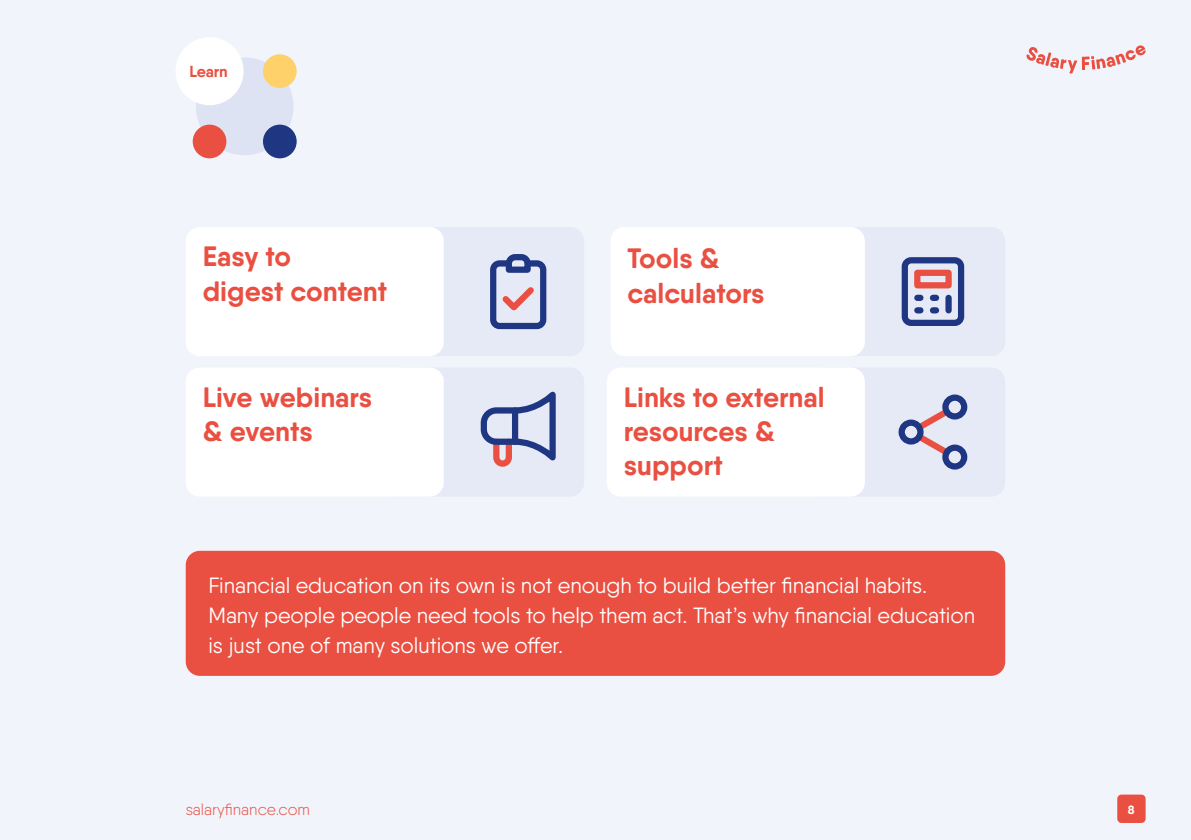
<style>
.page{position:relative;width:1191px;height:840px;background:#fff}
.page>*{position:absolute;margin:0;border:0;box-sizing:border-box;transform-origin:0 0}
.t1{font:700 28px/34px "Qanelas Soft";color:#ea5042}
.t2{font:22px/30px "Qanelas Soft";color:#fff}
.t3{font:300 16px "Qanelas Soft";color:#ea5042}
.t4{font:700 16px "Qanelas Soft";letter-spacing:-.01em;color:#ea5042}
.t5{font:700 12px "Qanelas Soft";color:#fff}
</style>
<div class="page">
<div style="left:0;top:0;width:1191px;height:839px;background:#f2f4fb"></div>
<div style="left:186px;top:550px;width:819px;height:125px;background:#ea5042;border-radius:14px"></div>
<div style="left:806px;top:227px;width:199px;height:129px;background:#e6eaf7;border-radius:14px"></div>
<div style="left:806px;top:367px;width:199px;height:129px;background:#e6eaf7;border-radius:14px"></div>
<div style="left:385px;top:227px;width:199px;height:129px;background:#e6eaf7;border-radius:14px"></div>
<div style="left:385px;top:367px;width:199px;height:129px;background:#e6eaf7;border-radius:14px"></div>
<svg style="left:480px;top:391px;width:76px;height:76px"></svg>
<div style="left:490px;top:260px;width:56px;height:69px;border:6px solid #1f3782;border-radius:6px"></div>
<svg style="left:497px;top:254px;width:42px;height:57px"></svg>
<svg style="left:901px;top:257px;width:64px;height:69px"></svg>
<div style="left:914px;top:269px;width:37px;height:19px;border:6px solid #ea5042"></div>
<svg style="left:898px;top:394px;width:70px;height:76px"></svg>
<div style="left:186px;top:227px;width:258px;height:129px;background:#fff;border-radius:14px"></div>
<div style="left:186px;top:367px;width:258px;height:129px;background:#fff;border-radius:14px"></div>
<div style="left:610px;top:227px;width:255px;height:129px;background:#fff;border-radius:14px"></div>
<div style="left:607px;top:367px;width:258px;height:129px;background:#fff;border-radius:14px"></div>
<div style="left:196px;top:57px;width:97px;height:98px;background:#dee3f4;border-radius:50%"></div>
<div style="left:175px;top:37px;width:68px;height:68px;background:#fff;border-radius:50%"></div>
<div style="left:193px;top:124px;width:33px;height:34px;background:#ea5042;border-radius:50%"></div>
<div style="left:263px;top:124px;width:34px;height:34px;background:#1f3782;border-radius:50%"></div>
<div style="left:263px;top:54px;width:34px;height:34px;background:#fed16b;border-radius:50%"></div>
<svg style="left:1026px;top:45px;width:119px;height:28px"></svg>
<div style="left:1117px;top:794px;width:28px;height:28px;background:#ea5042;border-radius:4px"></div>
<p class="t4" style="left:189px;top:61px;width:40px">Learn</p>
<p class="t1" style="left:203px;top:239px;width:186px">Easy to<br>digest content</p>
<p class="t1" style="left:203px;top:380px;width:171px">Live webinars &amp; events</p>
<p class="t1" style="left:627px;top:241px;width:139px">Tools &amp; calculators</p>
<p class="t1" style="left:624px;top:380px;width:202px">Links to external resources &amp; support</p>
<p class="t2" style="left:208px;top:570px;width:768px">Financial education on its own is not enough to build better financial habits.<br>Many people people need tools to help them act. That’s why financial education is just one of many solutions we offer.</p>
<p class="t3" style="left:186px;top:799px;width:126px">salaryfinance.com</p>
<p class="t5" style="left:1127px;top:801px;width:8px">8</p>
</div>
